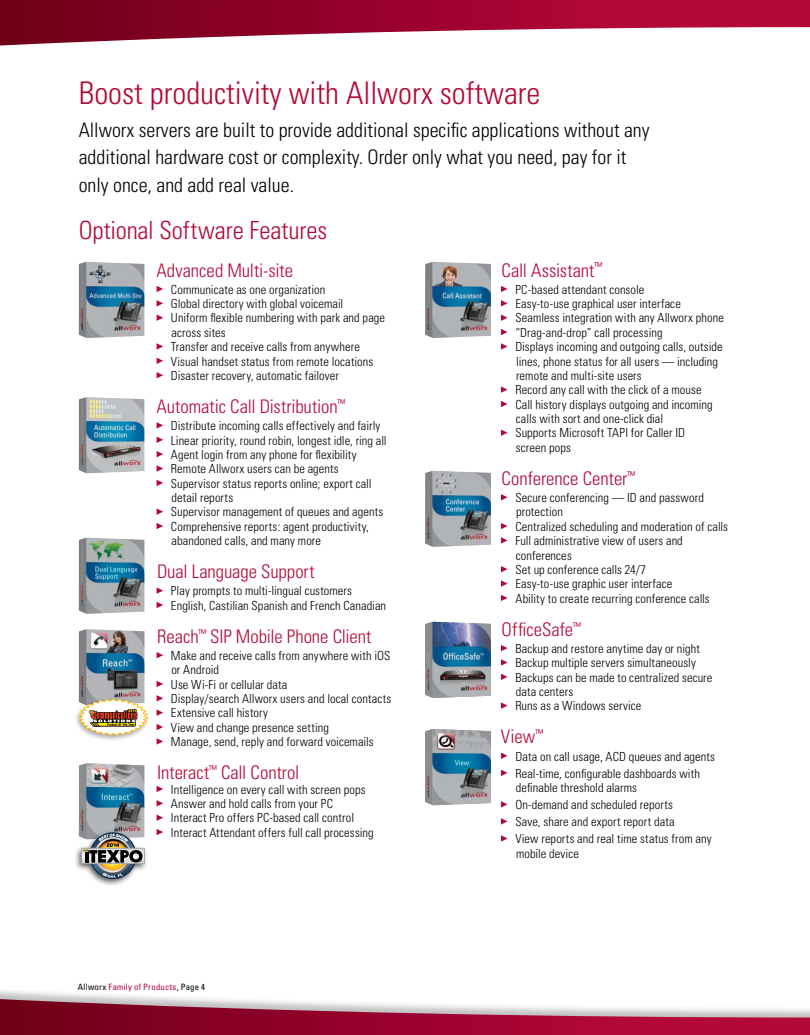
<style>
.page{position:relative;width:810px;height:1035px;background:#fff}
.page>*{position:absolute;margin:0;border:0;box-sizing:border-box;transform-origin:0 0}
.t1{font:300 condensed 31.25px "Univers";color:#b30838}
.t2{font:300 condensed 25px "Univers";color:#b30838}
.t3{font:300 condensed 20px/27.5px "Univers";color:#000}
.t4{font:300 condensed 18.75px "Univers";letter-spacing:-.005em;color:#b30838}
.t5{font:300 condensed 12.5px/14.4px "Univers";letter-spacing:.005em;color:#000}
.t6{font:condensed 8.75px "Univers";letter-spacing:.03em;color:#b30838}
.s1{color:#000}
</style>
<div class="page">
<svg style="left:0;top:0;width:810px;height:46px"></svg>
<div style="left:0;top:987px;width:810px;height:48px;background:#000;opacity:.25"></div>
<svg style="left:0;top:999px;width:810px;height:36px"></svg>
<svg style="left:157px;top:286px;width:6px;height:6px"></svg>
<svg style="left:157px;top:300px;width:6px;height:7px"></svg>
<svg style="left:157px;top:315px;width:6px;height:6px"></svg>
<svg style="left:157px;top:343px;width:6px;height:7px"></svg>
<svg style="left:157px;top:358px;width:6px;height:6px"></svg>
<svg style="left:157px;top:372px;width:6px;height:6px"></svg>
<svg style="left:157px;top:422px;width:6px;height:7px"></svg>
<svg style="left:157px;top:437px;width:6px;height:6px"></svg>
<svg style="left:157px;top:451px;width:6px;height:6px"></svg>
<svg style="left:157px;top:465px;width:6px;height:7px"></svg>
<svg style="left:157px;top:480px;width:6px;height:6px"></svg>
<svg style="left:157px;top:508px;width:6px;height:7px"></svg>
<svg style="left:157px;top:523px;width:6px;height:6px"></svg>
<svg style="left:157px;top:587px;width:6px;height:7px"></svg>
<svg style="left:157px;top:602px;width:6px;height:6px"></svg>
<svg style="left:157px;top:652px;width:6px;height:6px"></svg>
<svg style="left:157px;top:681px;width:6px;height:6px"></svg>
<svg style="left:157px;top:695px;width:6px;height:6px"></svg>
<svg style="left:157px;top:710px;width:6px;height:6px"></svg>
<svg style="left:157px;top:724px;width:6px;height:6px"></svg>
<svg style="left:157px;top:738px;width:6px;height:7px"></svg>
<svg style="left:157px;top:786px;width:6px;height:6px"></svg>
<svg style="left:157px;top:800px;width:6px;height:6px"></svg>
<svg style="left:157px;top:815px;width:6px;height:6px"></svg>
<svg style="left:157px;top:829px;width:6px;height:6px"></svg>
<svg style="left:501px;top:286px;width:7px;height:6px"></svg>
<svg style="left:501px;top:300px;width:7px;height:7px"></svg>
<svg style="left:501px;top:315px;width:7px;height:6px"></svg>
<svg style="left:501px;top:329px;width:7px;height:6px"></svg>
<svg style="left:501px;top:343px;width:7px;height:7px"></svg>
<svg style="left:501px;top:386px;width:7px;height:7px"></svg>
<svg style="left:501px;top:401px;width:7px;height:6px"></svg>
<svg style="left:501px;top:430px;width:7px;height:6px"></svg>
<svg style="left:501px;top:494px;width:7px;height:6px"></svg>
<svg style="left:501px;top:523px;width:7px;height:6px"></svg>
<svg style="left:501px;top:537px;width:7px;height:7px"></svg>
<svg style="left:501px;top:566px;width:7px;height:6px"></svg>
<svg style="left:501px;top:580px;width:7px;height:7px"></svg>
<svg style="left:501px;top:595px;width:7px;height:6px"></svg>
<svg style="left:501px;top:645px;width:7px;height:6px"></svg>
<svg style="left:501px;top:659px;width:7px;height:7px"></svg>
<svg style="left:501px;top:674px;width:7px;height:6px"></svg>
<svg style="left:501px;top:702px;width:7px;height:7px"></svg>
<svg style="left:501px;top:753px;width:7px;height:6px"></svg>
<svg style="left:501px;top:770px;width:7px;height:6px"></svg>
<svg style="left:501px;top:801px;width:7px;height:7px"></svg>
<svg style="left:501px;top:818px;width:7px;height:7px"></svg>
<svg style="left:501px;top:835px;width:7px;height:7px"></svg>
<img style="left:425px;top:262px;width:66px;height:76px">
<img style="left:79px;top:262px;width:66px;height:76px">
<img style="left:79px;top:397px;width:66px;height:76px">
<img style="left:79px;top:629px;width:66px;height:67px">
<img style="left:425px;top:622px;width:66px;height:76px">
<img style="left:425px;top:729px;width:66px;height:76px">
<img style="left:79px;top:538px;width:66px;height:76px">
<img style="left:425px;top:471px;width:66px;height:76px">
<img style="left:79px;top:763px;width:66px;height:67px">
<div style="left:74px;top:830px;width:74px;height:57px;background:#000;opacity:.65"></div>
<svg style="left:82px;top:833px;width:63px;height:49px"></svg>
<div style="left:73px;top:696px;width:78px;height:47px;background:#000;opacity:.4"></div>
<svg style="left:78px;top:699px;width:70px;height:37px"></svg>
<h1 class="t1" style="left:79px;top:74px;width:463px">Boost productivity with Allworx software</h1>
<h3 class="t3" style="left:79px;top:116px;width:572px">Allworx servers are built to provide additional specific applications without any additional hardware cost or complexity. Order only what you need, pay for it only once, and add real value.</h3>
<h2 class="t2" style="left:79px;top:215px;width:250px">Optional Software Features</h2>
<h3 class="t4" style="left:156px;top:259px;width:138px">Advanced Multi-site</h3>
<p class="t5" style="left:171px;top:282px;width:216px">Communicate as one organization<br>Global directory with global voicemail<br>Uniform flexible numbering with park and page across sites<br>Transfer and receive calls from anywhere Visual handset status from remote locations Disaster recovery, automatic failover</p>
<h3 class="t4" style="left:156px;top:395px;width:190px">Automatic Call Distribution<sup>™</sup></h3>
<p class="t5" style="left:171px;top:419px;width:217px">Distribute incoming calls effectively and fairly Linear priority, round robin, longest idle, ring all Agent login from any phone for flexibility Remote Allworx users can be agents Supervisor status reports online; export call detail reports<br>Supervisor management of queues and agents Comprehensive reports: agent productivity, abandoned calls, and many more</p>
<h3 class="t4" style="left:157px;top:560px;width:159px">Dual Language Support</h3>
<p class="t5" style="left:171px;top:584px;width:217px">Play prompts to multi-lingual customers<br>English, Castilian Spanish and French Canadian</p>
<h3 class="t4" style="left:157px;top:625px;width:216px">Reach<sup>™</sup> SIP Mobile Phone Client</h3>
<p class="t5" style="left:171px;top:648px;width:222px">Make and receive calls from anywhere with iOS or Android<br>Use Wi-Fi or cellular data<br>Display/search Allworx users and local contacts Extensive call history<br>View and change presence setting<br>Manage, send, reply and forward voicemails</p>
<h3 class="t4" style="left:157px;top:761px;width:144px">Interact<sup>™</sup> Call Control</h3>
<p class="t5" style="left:171px;top:782px;width:204px">Intelligence on every call with screen pops Answer and hold calls from your PC<br>Interact Pro offers PC-based call control Interact Attendant offers full call processing</p>
<p class="t6" style="left:78px;top:981px;width:129px"><span class="s1">Allworx</span> Family of Products<span class="s1">, Page 4</span></p>
<h3 class="t4" style="left:502px;top:259px;width:102px">Call Assistant<sup>™</sup></h3>
<p class="t5" style="left:515px;top:282px;width:210px">PC-based attendant console<br>Easy-to-use graphical user interface Seamless integration with any Allworx phone “Drag-and-drop” call processing<br>Displays incoming and outgoing calls, outside lines, phone status for all users — including remote and multi-site users<br>Record any call with the click of a mouse<br>Call history displays outgoing and incoming calls with sort and one-click dial<br>Supports Microsoft TAPI for Caller ID<br>screen pops</p>
<h3 class="t4" style="left:502px;top:467px;width:135px">Conference Center<sup>™</sup></h3>
<p class="t5" style="left:515px;top:490px;width:214px">Secure conferencing — ID and password protection<br>Centralized scheduling and moderation of calls<br>Full administrative view of users and conferences<br>Set up conference calls 24/7<br>Easy-to-use graphic user interface<br>Ability to create recurring conference calls</p>
<h3 class="t4" style="left:502px;top:618px;width:81px">OfficeSafe<sup>™</sup></h3>
<p class="t5" style="left:515px;top:641px;width:199px">Backup and restore anytime day or night<br>Backup multiple servers simultaneously<br>Backups can be made to centralized secure data centers<br>Runs as a Windows service</p>
<h3 class="t4" style="left:501px;top:726px;width:44px">View<sup>™</sup></h3>
<p class="t5" style="left:515px;top:748px;width:201px;line-height:17.1px">Data on call usage, ACD queues and agents<br>Real-time, configurable dashboards with</p>
<p class="t5" style="left:515px;top:779px;width:198px;line-height:17.1px">definable threshold alarms<br>On-demand and scheduled reports<br>Save, share and export report data<br>View reports and real time status from any</p>
<p class="t5" style="left:516px;top:846px;width:64px">mobile device</p>
</div>
